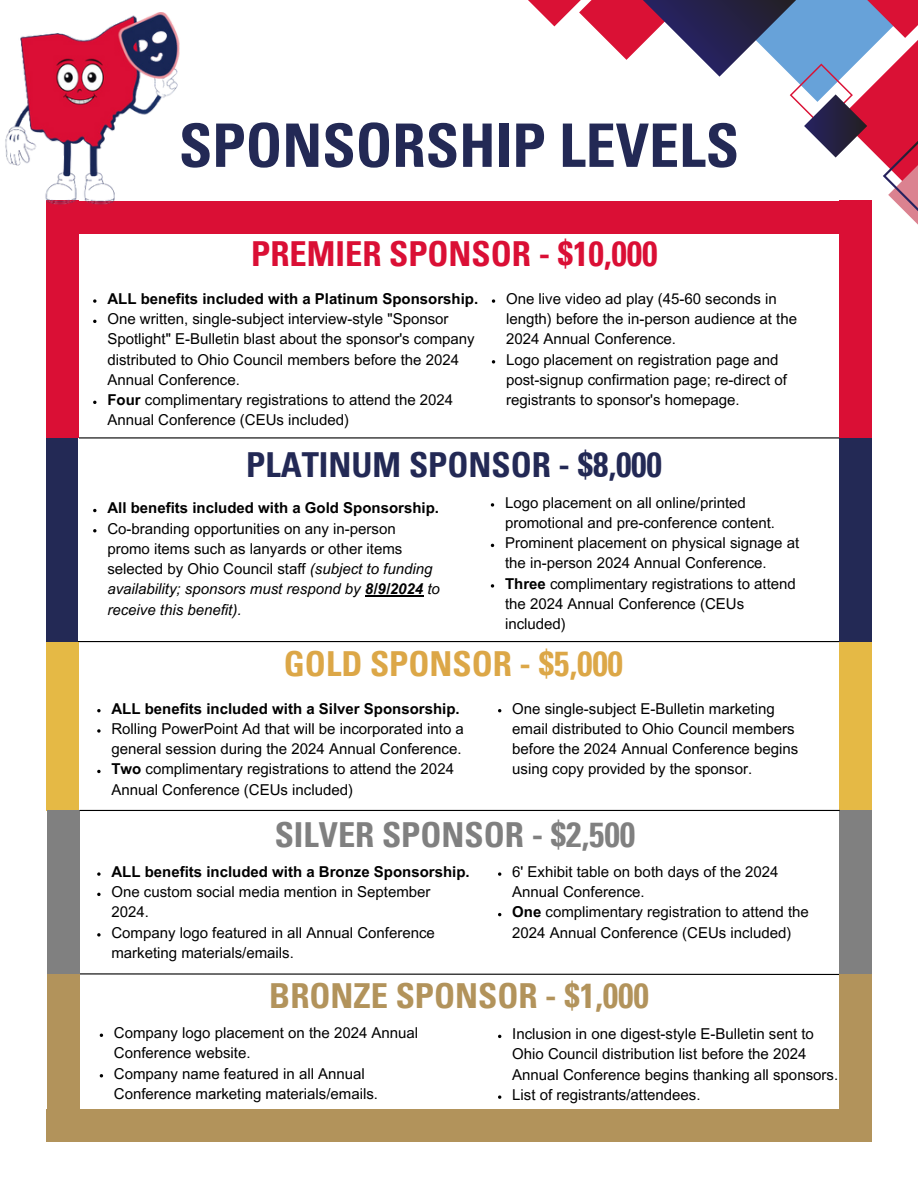
<style>
.page{position:relative;width:918px;height:1188px;background:#fff}
.page>*{position:absolute;margin:0;border:0;box-sizing:border-box;transform-origin:0 0}
.t1{font:700 condensed 60px "Univers LT Pro";color:#232955}
.t2{font:700 condensed 34.5px "Univers LT Pro";color:#da0f35}
.t3{font:700 condensed 34.5px "Univers LT Pro";color:#232955}
.t4{font:700 condensed 34.5px "Univers LT Pro";color:#808080}
.t5{font:700 condensed 34.5px "Univers LT Pro";color:#b2935b}
.t6{font:700 condensed 34.5px "Univers LT Pro";color:#dca747}
.t7{font:15px/20.2px "Arial MT Pro";color:#000}
.t8{font:700 15px "Arial MT Pro";color:#000}
.s1{font-weight:700}
.s2{font-style:italic}
.s3{font-weight:700;font-style:italic}
</style>
<div class="page">
<div style="left:46px;top:201px;width:826px;height:33px;background:#da0f35"></div>
<hr style="left:63px;top:641px;width:777px;height:1px;background:#000">
<div style="left:47px;top:420px;width:31px;height:222px;background:#232955"></div>
<div style="left:47px;top:642px;width:32px;height:168px;background:#e5b945"></div>
<div style="left:46px;top:201px;width:33px;height:237px;background:#da0f35"></div>
<div style="left:839px;top:201px;width:33px;height:237px;background:#da0f35"></div>
<div style="left:839px;top:438px;width:33px;height:204px;background:#232955"></div>
<div style="left:839px;top:642px;width:33px;height:168px;background:#e5b945"></div>
<hr style="left:79px;top:437px;width:760px;height:1px;background:#000">
<svg style="left:93px;top:509px;width:4px;height:3px"></svg>
<svg style="left:93px;top:529px;width:4px;height:3px"></svg>
<hr style="left:365px;top:595px;width:58px;height:2px;background:#000">
<svg style="left:491px;top:503px;width:3px;height:4px"></svg>
<svg style="left:491px;top:584px;width:3px;height:4px"></svg>
<svg style="left:80px;top:973px;width:759px;height:2px;background:#6f6f6f"></svg>
<div style="left:47px;top:810px;width:33px;height:164px;background:#808080"></div>
<div style="left:839px;top:810px;width:33px;height:164px;background:#808080"></div>
<hr style="left:80px;top:810px;width:760px;height:1px;background:#000">
<div style="left:47px;top:974px;width:33px;height:137px;background:#b2935b"></div>
<div style="left:839px;top:974px;width:33px;height:137px;background:#b2935b"></div>
<div style="left:47px;top:1109px;width:825px;height:33px;background:#b2935b"></div>
<svg style="left:528px;top:0;width:390px;height:224px"></svg>
<img style="left:5px;top:12px;width:175px;height:193px">
<svg style="left:93px;top:299px;width:4px;height:4px"></svg>
<svg style="left:93px;top:320px;width:4px;height:3px"></svg>
<svg style="left:93px;top:401px;width:4px;height:3px"></svg>
<svg style="left:492px;top:299px;width:3px;height:4px"></svg>
<svg style="left:492px;top:360px;width:3px;height:4px"></svg>
<svg style="left:97px;top:709px;width:4px;height:3px"></svg>
<svg style="left:97px;top:729px;width:4px;height:4px"></svg>
<svg style="left:97px;top:770px;width:4px;height:3px"></svg>
<svg style="left:97px;top:872px;width:4px;height:4px"></svg>
<svg style="left:97px;top:893px;width:4px;height:3px"></svg>
<svg style="left:97px;top:933px;width:4px;height:4px"></svg>
<svg style="left:498px;top:872px;width:3px;height:4px"></svg>
<svg style="left:498px;top:1095px;width:3px;height:4px"></svg>
<p class="t1" style="left:179px;top:123px;width:562px">SPONSORSHIP LEVELS</p>
<p class="t2" style="left:251px;top:241px;width:408px">PREMIER SPONSOR - $10,000</p>
<p class="t8" style="left:107px;top:293px;width:372px">ALL benefits included with a Platinum Sponsorship.</p>
<h2 class="t7" style="left:107px;top:311px;width:369px">One written, single-subject interview-style "Sponsor Spotlight" E-Bulletin blast about the sponsor's company distributed to Ohio Council members before the 2024<br>Annual Conference.</h2>
<p class="t7" style="left:107px;top:392px;width:347px"><span class="s1">Four</span> complimentary registrations to attend the 2024<br>Annual Conference (CEUs included)</p>
<p class="t7" style="left:506px;top:290px;width:292px">One live video ad play (45-60 seconds in length) before the in-person audience at the<br>2024 Annual Conference.</p>
<p class="t7" style="left:506px;top:351px;width:282px">Logo placement on registration page and post-signup confirmation page; re-direct of registrants to sponsor's homepage.</p>
<p class="t3" style="left:246px;top:452px;width:417px">PLATINUM SPONSOR - $8,000</p>
<p class="t8" style="left:107px;top:502px;width:333px">All benefits included with a Gold Sponsorship.</p>
<p class="t7" style="left:107px;top:520px;width:334px">Co-branding opportunities on any in-person promo items such as lanyards or other items selected by Ohio Council staff <span class="s2">(subject to funding availability; sponsors must respond by</span> <span class="s3">8/9/2024</span> <span class="s2">to receive this benefit).</span></p>
<h1 class="t7" style="left:505px;top:494px;width:272px">Logo placement on all online/printed promotional and pre-conference content.</h1>
<h2 class="t7" style="left:505px;top:535px;width:296px">Prominent placement on physical signage at the in-person 2024 Annual Conference.</h2>
<p class="t7" style="left:505px;top:575px;width:292px"><span class="s1">Three</span> complimentary registrations to attend the 2024 Annual Conference (CEUs included)</p>
<p class="t6" style="left:284px;top:651px;width:341px">GOLD SPONSOR - $5,000</p>
<h2 class="t8" style="left:111px;top:703px;width:350px">ALL benefits included with a Silver Sponsorship.</h2>
<p class="t7" style="left:111px;top:720px;width:354px">Rolling PowerPoint Ad that will be incorporated into a general session during the 2024 Annual Conference.</p>
<p class="t7" style="left:111px;top:761px;width:344px"><span class="s1">Two</span> complimentary registrations to attend the 2024<br>Annual Conference (CEUs included)</p>
<p class="t7" style="left:512px;top:700px;width:287px">One single-subject E-Bulletin marketing email distributed to Ohio Council members before the 2024 Annual Conference begins using copy provided by the sponsor.</p>
<p class="t4" style="left:275px;top:822px;width:362px">SILVER SPONSOR - $2,500</p>
<h2 class="t8" style="left:111px;top:866px;width:360px">ALL benefits included with a Bronze Sponsorship.</h2>
<p class="t7" style="left:111px;top:884px;width:321px">One custom social media mention in September<br>2024.</p>
<p class="t7" style="left:111px;top:924px;width:325px">Company logo featured in all Annual Conference marketing materials/emails.</p>
<p class="t7" style="left:512px;top:863px;width:268px">6' Exhibit table on both days of the 2024<br>Annual Conference.</p>
<p class="t7" style="left:512px;top:904px;width:298px"><span class="s1">One</span> complimentary registration to attend the<br>2024 Annual Conference (CEUs included)</p>
<p class="t5" style="left:269px;top:983px;width:381px">BRONZE SPONSOR - $1,000</p>
<h2 class="t7" style="left:114px;top:1025px;width:306px">Company logo placement on the 2024 Annual<br>Conference website.</h2>
<p class="t7" style="left:114px;top:1065px;width:266px">Company name featured in all Annual<br>Conference marketing materials/emails.</p>
<p class="t7" style="left:512px;top:1026px;width:327px">Inclusion in one digest-style E-Bulletin sent to<br>Ohio Council distribution list before the 2024<br>Annual Conference begins thanking all sponsors.</p>
<p class="t7" style="left:512px;top:1086px;width:190px">List of registrants/attendees.</p>
</div>
